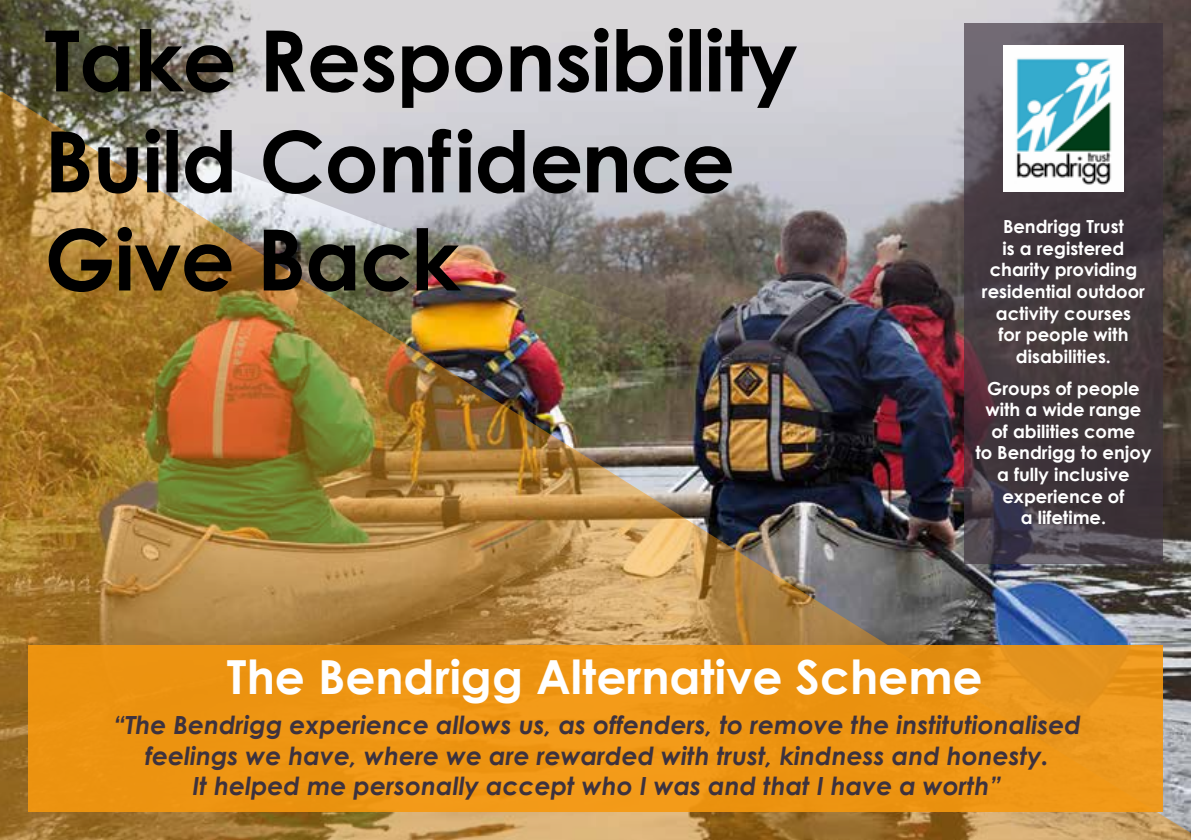
<style>
.page{position:relative;width:1191px;height:840px;background:#fff}
.page>*{position:absolute;margin:0;border:0;box-sizing:border-box;transform-origin:0 0}
.t1{font:700 47px "Century Gothic";color:#fff}
.t2{font:italic 700 25px/30px "Century Gothic";color:#3d323e;text-align:center}
.t3{font:700 18px/21.6px "Century Gothic";color:#fff;text-align:center}
</style>
<div class="page">
<svg style="left:0;top:0;width:1191px;height:92px;background:#b6b3b2"></svg>
<img style="left:0;top:92px;width:1191px;height:747px">
<div style="left:28px;top:644px;width:1134px;height:166px;background:#ed9412"></div>
<svg style="left:964px;top:23px;width:198px;height:540px;background:#463c42"></svg>
<img style="left:49px;top:227px;width:412px;height:65px">
<svg style="left:51px;top:129px;width:680px;height:65px;background:#777575"></svg>
<svg style="left:45px;top:28px;width:752px;height:80px;background:#7e7d7b"></svg>
<img style="left:1003px;top:45px;width:120px;height:146px">
<p class="t3" style="left:982px;top:215px;width:165px">Bendrigg Trust<br>is a registered charity providing residential outdoor activity courses<br>for people with disabilities.</p>
<p class="t3" style="left:975px;top:376px;width:177px">Groups of people with a wide range of abilities come<br>to Bendrigg to enjoy a fully inclusive experience of<br>a lifetime.</p>
<h1 class="t1" style="left:227px;top:647px;width:757px">The Bendrigg Alternative Scheme</h1>
<h2 class="t2" style="left:113px;top:709px;width:969px">“The Bendrigg experience allows us, as offenders, to remove the institutionalised feelings we have, where we are rewarded with trust, kindness and honesty.<br>It helped me personally accept who I was and that I have a worth”</h2>
</div>
